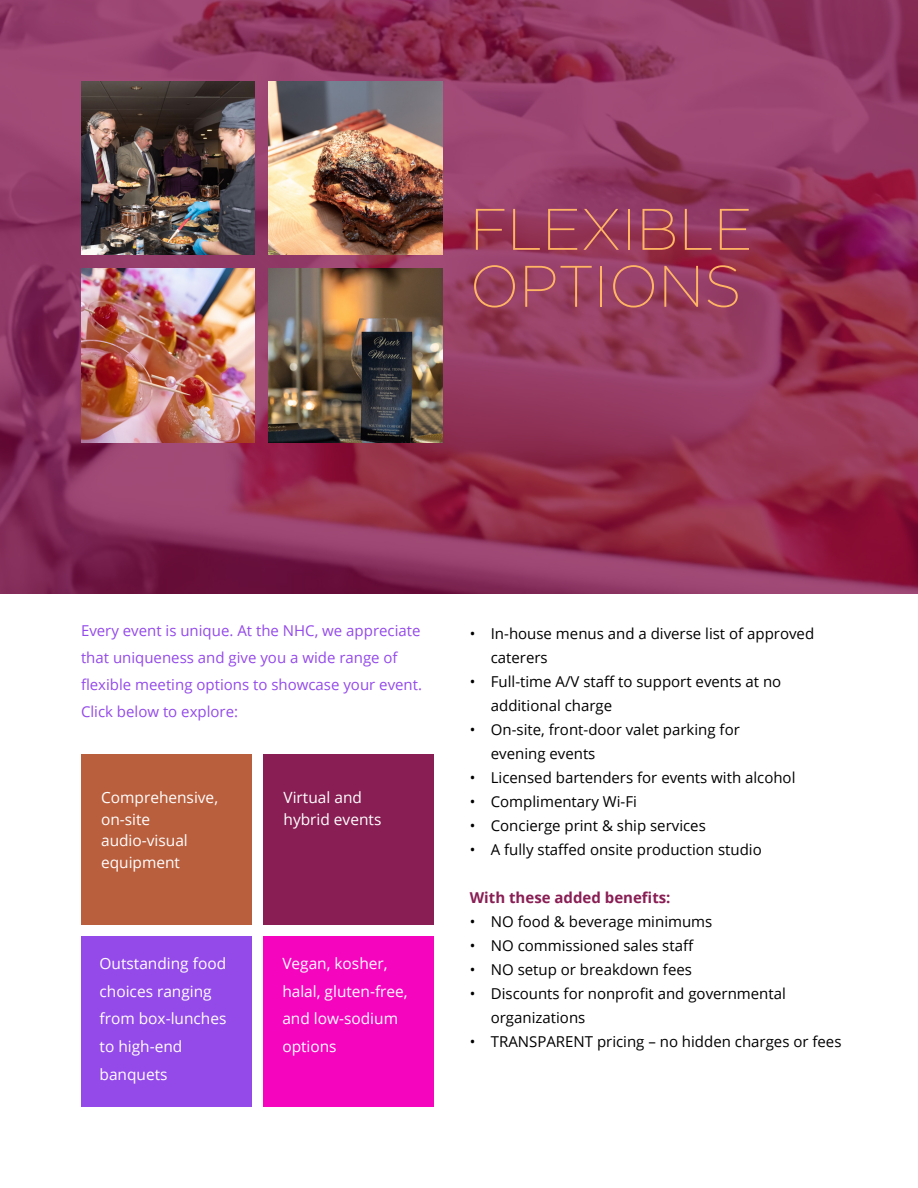
<style>
.page{position:relative;width:918px;height:1188px;background:#fff}
.page>*{position:absolute;margin:0;border:0;box-sizing:border-box;transform-origin:0 0}
.t1{font:200 58.5px/57px "Gotham";color:#ffb563}
.t2{font:15.45px/27.8px "Open Sans";color:#fff}
.t3{font:15px/24px "Open Sans";color:#000}
.t4{font:15px/27px "Open Sans";color:#944ae9}
.t5{font:700 15px "Open Sans";color:#891e54}
</style>
<div class="page">
<img style="left:0;top:0;width:918px;height:594px">
<img style="left:81px;top:269px;width:174px;height:174px">
<img style="left:269px;top:269px;width:174px;height:174px">
<img style="left:269px;top:81px;width:174px;height:174px">
<img style="left:81px;top:81px;width:174px;height:174px">
<div style="left:81px;top:754px;width:170px;height:171px;background:#b95f3d"></div>
<div style="left:263px;top:754px;width:171px;height:171px;background:#891e54"></div>
<div style="left:81px;top:937px;width:170px;height:170px;background:#944ae9"></div>
<div style="left:264px;top:937px;width:170px;height:170px;background:#f505be"></div>
<h1 class="t1" style="left:470px;top:199px;width:284px">FLEXIBLE<br>OPTIONS</h1>
<p class="t4" style="left:81px;top:616px;width:343px">Every event is unique. At the NHC, we appreciate that uniqueness and give you a wide range of flexible meeting options to showcase your event.<br>Click below to explore:</p>
<p class="t2" style="left:101px;top:786px;width:119px;line-height:21.6px">Comprehensive, on-site audio-visual equipment</p>
<p class="t2" style="left:284px;top:786px;width:99px;line-height:21.6px">Virtual and hybrid events</p>
<p class="t2" style="left:100px;top:949px;width:128px">Outstanding food choices ranging from box-lunches to high-end banquets</p>
<p class="t2" style="left:282px;top:949px;width:127px">Vegan, kosher, halal, gluten-free, and low-sodium options</p>
<p class="t3" style="left:491px;top:622px;width:325px;text-indent:-21px">• In-house menus and a diverse list of approved caterers</p>
<p class="t3" style="left:491px;top:670px;width:292px;text-indent:-21px">• Full-time A/V staff to support events at no additional charge</p>
<p class="t3" style="left:491px;top:718px;width:251px;text-indent:-21px">• On-site, front-door valet parking for evening events</p>
<p class="t3" style="left:470px;top:766px;width:327px">• Licensed bartenders for events with alcohol</p>
<p class="t3" style="left:470px;top:790px;width:169px">• Complimentary Wi-Fi</p>
<p class="t3" style="left:470px;top:814px;width:238px">• Concierge print &amp; ship services</p>
<p class="t3" style="left:470px;top:838px;width:293px">• A fully staffed onsite production studio</p>
<p class="t5" style="left:470px;top:887px;width:202px">With these added benefits:</p>
<p class="t3" style="left:470px;top:910px;width:244px">• NO food &amp; beverage minimums</p>
<p class="t3" style="left:470px;top:934px;width:226px">• NO commissioned sales staff</p>
<p class="t3" style="left:470px;top:958px;width:224px">• NO setup or breakdown fees</p>
<p class="t3" style="left:491px;top:982px;width:297px;text-indent:-21px">• Discounts for nonprofit and governmental organizations</p>
<p class="t3" style="left:470px;top:1030px;width:373px">• TRANSPARENT pricing – no hidden charges or fees</p>
</div>
